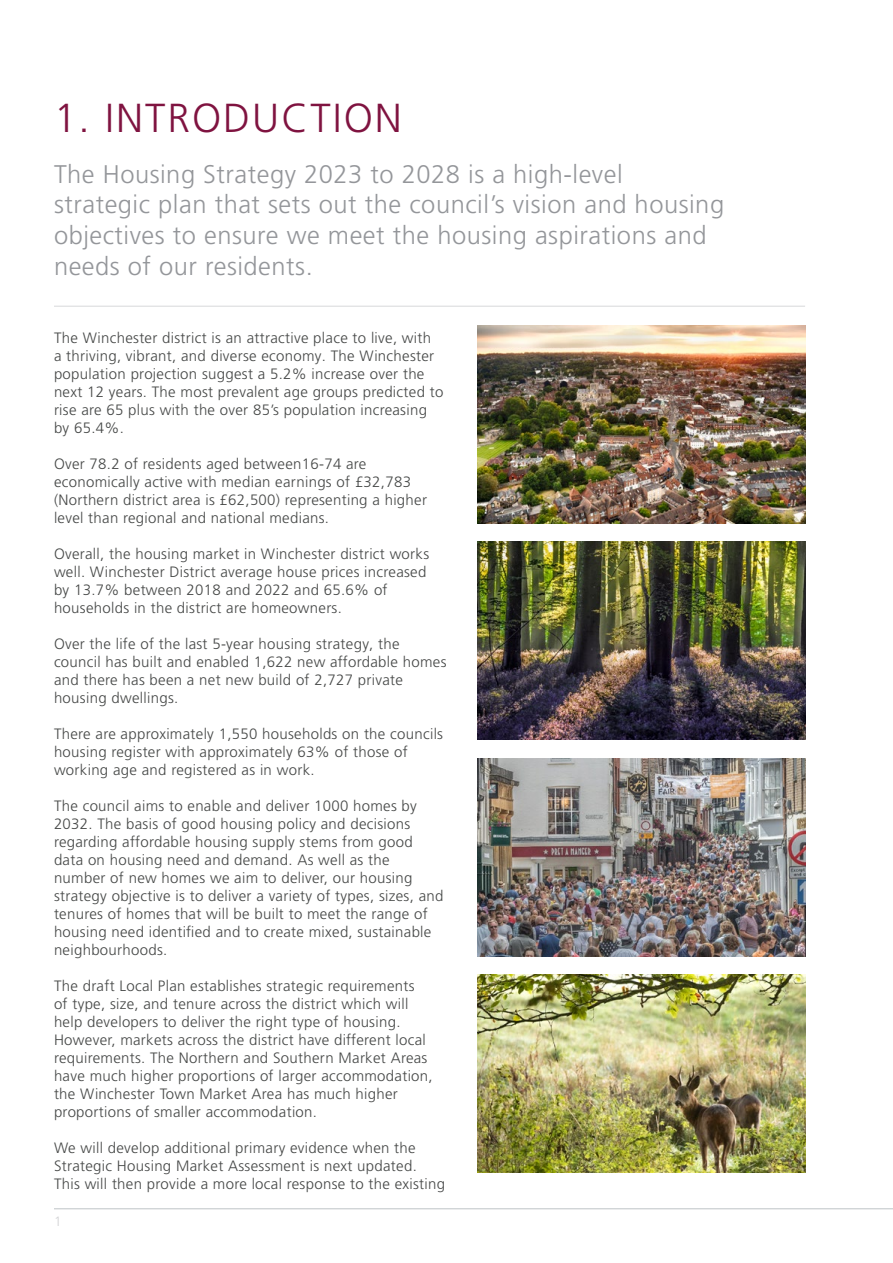
<style>
.page{position:relative;width:893px;height:1263px;background:#fff}
.page>*{position:absolute;margin:0;border:0;box-sizing:border-box;transform-origin:0 0}
.t1{font:300 40.5px "Frutiger LT Pro";letter-spacing:.05em;color:#7f1340}
.t2{font:300 25.5px/30.6px "Frutiger LT Pro";letter-spacing:.02em;color:#94969a}
.t3{font:300 15px/18px "Frutiger LT Pro";letter-spacing:.02em;color:#464847}
.t4{font:300 13.5px "Frutiger LT Pro";color:#d2d3d5}
</style>
<div class="page">
<hr style="left:54px;top:1208px;width:839px;height:1px;background:#bec3c6">
<hr style="left:54px;top:306px;width:751px;height:1px;background:#94969a">
<img style="left:478px;top:325px;width:327px;height:198px">
<img style="left:478px;top:542px;width:327px;height:197px">
<img style="left:478px;top:758px;width:327px;height:198px">
<img style="left:478px;top:975px;width:327px;height:197px">
<h1 class="t1" style="left:54px;top:95px;width:349px">1. INTRODUCTION</h1>
<h2 class="t2" style="left:54px;top:159px;width:672px">The Housing Strategy 2023 to 2028 is a high-level strategic plan that sets out the council’s vision and housing objectives to ensure we meet the housing aspirations and needs of our residents.</h2>
<p class="t3" style="left:54px;top:329px;width:391px">The Winchester district is an attractive place to live, with<br>a thriving, vibrant, and diverse economy. The Winchester population projection suggest a 5.2% increase over the next 12 years. The most prevalent age groups predicted to rise are 65 plus with the over 85’s population increasing by 65.4%.</p>
<p class="t3" style="left:54px;top:455px;width:375px">Over 78.2 of residents aged between16-74 are economically active with median earnings of £32,783 (Northern district area is £62,500) representing a higher level than regional and national medians.</p>
<p class="t3" style="left:54px;top:545px;width:377px">Overall, the housing market in Winchester district works well. Winchester District average house prices increased by 13.7% between 2018 and 2022 and 65.6% of households in the district are homeowners.</p>
<p class="t3" style="left:54px;top:635px;width:394px">Over the life of the last 5-year housing strategy, the council has built and enabled 1,622 new affordable homes and there has been a net new build of 2,727 private housing dwellings.</p>
<p class="t3" style="left:54px;top:725px;width:391px">There are approximately 1,550 households on the councils housing register with approximately 63% of those of working age and registered as in work.</p>
<p class="t3" style="left:54px;top:797px;width:391px">The council aims to enable and deliver 1000 homes by 2032. The basis of good housing policy and decisions regarding affordable housing supply stems from good data on housing need and demand. As well as the number of new homes we aim to deliver, our housing strategy objective is to deliver a variety of types, sizes, and tenures of homes that will be built to meet the range of housing need identified and to create mixed, sustainable neighbourhoods.</p>
<p class="t3" style="left:54px;top:977px;width:380px">The draft Local Plan establishes strategic requirements<br>of type, size, and tenure across the district which will help developers to deliver the right type of housing.<br>However, markets across the district have different local requirements. The Northern and Southern Market Areas have much higher proportions of larger accommodation, the Winchester Town Market Area has much higher proportions of smaller accommodation.</p>
<p class="t3" style="left:54px;top:1139px;width:393px">We will develop additional primary evidence when the<br>Strategic Housing Market Assessment is next updated.<br>This will then provide a more local response to the existing</p>
<p class="t4" style="left:54px;top:1214px;width:9px">1</p>
</div>
